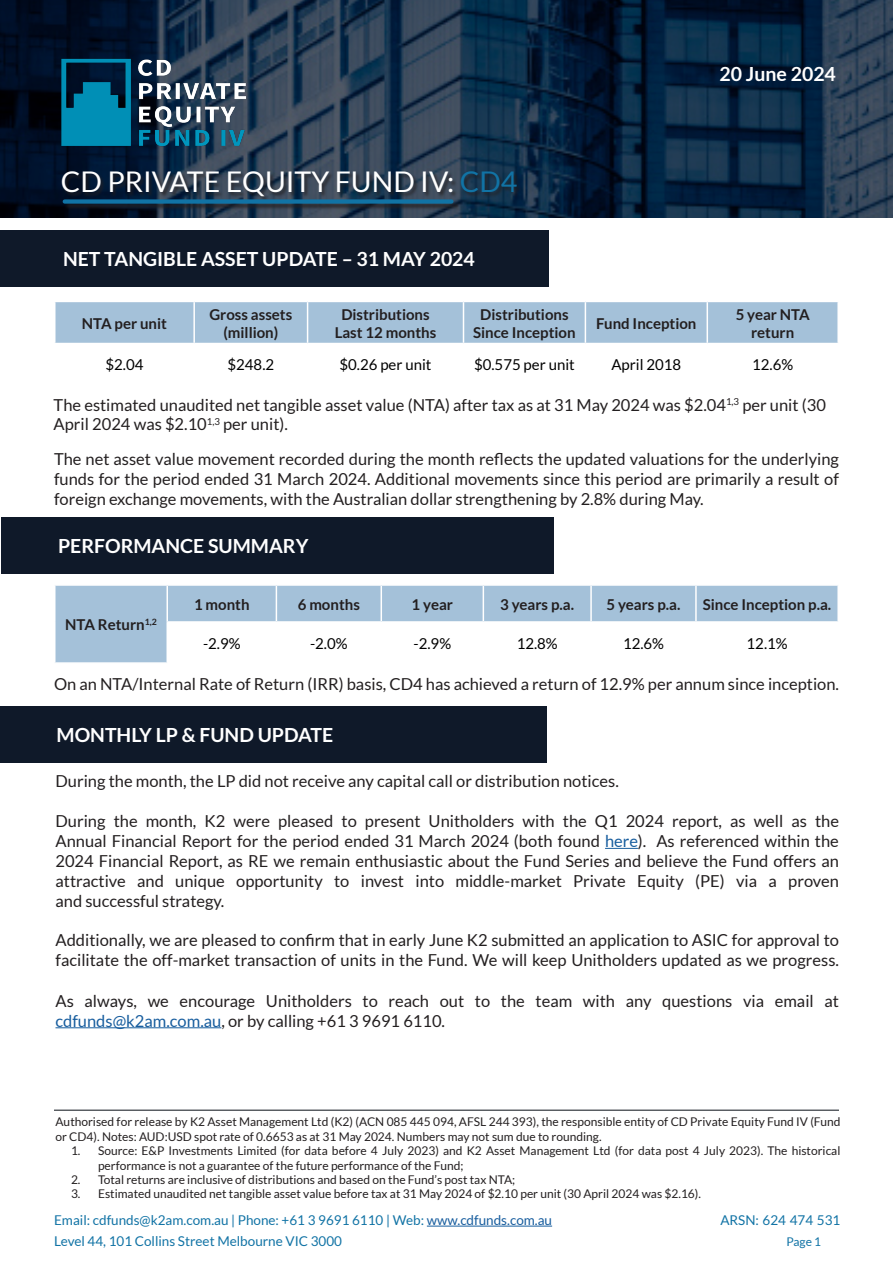
<style>
.page{position:relative;width:893px;height:1263px;background:#fff}
.page>*{position:absolute;margin:0;border:0;box-sizing:border-box;transform-origin:0 0}
.t1{font:28.5px "Lato";color:#fff}
.t2{font:700 19.5px "Lato";color:#fff}
.t3{font:16.5px/19.8px "Lato";color:#231f20}
.t4{font:700 15px/18px "Lato";color:#231f20;text-align:center}
.t5{font:15px "Lato";color:#000}
.t6{font:13.5px "Lato";color:#1173a5}
.t7{font:12px/14.4px "Lato";color:#231f20}
.t8{font:12px "Lato";color:#1173a5}
.s1{color:#1173a5}
.s2{color:#175d9e}
</style>
<div class="page">
<svg style="left:0;top:0;width:893px;height:218px;background:#122a42"></svg>
<div style="left:62px;top:172px;width:460px;height:30px;background:#231f20;opacity:.75"></div>
<div style="left:64px;top:201px;width:397px;height:10px;background:#231f20;opacity:.75"></div>
<div style="left:65px;top:199px;width:386px;height:5px;background:#1173a5"></div>
<div style="left:0;top:230px;width:548px;height:57px;background:#0f1929"></div>
<div style="left:56px;top:302px;width:781px;height:41px;background:#a4c1d9"></div>
<hr style="left:193px;top:302px;width:2px;height:41px;background:#fff">
<hr style="left:307px;top:302px;width:1px;height:41px;background:#fff">
<hr style="left:463px;top:302px;width:1px;height:41px;background:#fff">
<hr style="left:585px;top:302px;width:1px;height:41px;background:#fff">
<hr style="left:706px;top:302px;width:2px;height:41px;background:#fff">
<div style="left:2px;top:517px;width:552px;height:57px;background:#0f1929"></div>
<div style="left:56px;top:586px;width:781px;height:76px;background:#a4c1d9"></div>
<svg style="left:168px;top:623px;width:669px;height:39px"></svg>
<hr style="left:166px;top:586px;width:2px;height:35px;background:#fff">
<hr style="left:276px;top:586px;width:1px;height:35px;background:#fff">
<hr style="left:381px;top:586px;width:1px;height:35px;background:#fff">
<hr style="left:483px;top:586px;width:1px;height:35px;background:#fff">
<hr style="left:590px;top:586px;width:2px;height:35px;background:#fff">
<hr style="left:695px;top:586px;width:2px;height:35px;background:#fff">
<hr style="left:166px;top:621px;width:110px;height:2px;background:#fff">
<hr style="left:166px;top:623px;width:2px;height:39px;background:#fff">
<hr style="left:276px;top:621px;width:105px;height:2px;background:#fff">
<hr style="left:276px;top:623px;width:1px;height:39px;background:#fff">
<hr style="left:381px;top:621px;width:102px;height:2px;background:#fff">
<hr style="left:381px;top:623px;width:1px;height:39px;background:#fff">
<hr style="left:483px;top:621px;width:108px;height:2px;background:#fff">
<hr style="left:483px;top:623px;width:1px;height:39px;background:#fff">
<hr style="left:591px;top:621px;width:105px;height:2px;background:#fff">
<hr style="left:590px;top:623px;width:2px;height:39px;background:#fff">
<hr style="left:696px;top:621px;width:143px;height:2px;background:#fff">
<hr style="left:695px;top:623px;width:2px;height:39px;background:#fff">
<img style="left:57px;top:54px;width:209px;height:110px">
<hr style="left:427px;top:1226px;width:125px;height:1px;background:#175d9e">
<div style="left:0;top:706px;width:547px;height:57px;background:#0f1929"></div>
<hr style="left:605px;top:848px;width:33px;height:1px;background:#175d9e">
<hr style="left:56px;top:1027px;width:165px;height:1px;background:#175d9e">
<hr style="left:54px;top:1110px;width:785px;height:1px;background:#54595e">
<p class="t1" style="left:61px;top:166px;width:458px">CD PRIVATE EQUITY FUND IV: <span class="s1">CD4</span></p>
<p class="t2" style="left:63px;top:248px;width:413px">NET TANGIBLE ASSET UPDATE – 31 MAY 2024</p>
<p class="t2" style="left:719px;top:63px;width:118px">20 June 2024</p>
<p class="t4" style="left:82px;top:314px;width:87px">NTA per unit</p>
<p class="t4" style="left:209px;top:305px;width:84px">Gross assets (million)</p>
<p class="t4" style="left:335px;top:305px;width:103px">Distributions<br>Last 12 months</p>
<p class="t4" style="left:473px;top:305px;width:104px">Distributions<br>Since Inception</p>
<p class="t4" style="left:596px;top:314px;width:102px">Fund Inception</p>
<p class="t4" style="left:736px;top:305px;width:76px">5 year NTA return</p>
<p class="t5" style="left:105px;top:356px;width:39px">$2.04</p>
<p class="t5" style="left:228px;top:356px;width:48px">$248.2</p>
<p class="t5" style="left:339px;top:356px;width:94px">$0.26 per unit</p>
<p class="t5" style="left:474px;top:356px;width:102px">$0.575 per unit</p>
<p class="t5" style="left:611px;top:356px;width:71px">April 2018</p>
<p class="t5" style="left:752px;top:356px;width:43px">12.6%</p>
<p class="t3" style="left:54px;top:395px;width:774px">The estimated unaudited net tangible asset value (NTA) after tax as at 31 May 2024 was $2.04<sup>1,3</sup> per unit (30<br>April 2024 was $2.10<sup>1,3</sup> per unit).</p>
<p class="t3" style="left:54px;top:449px;width:786px;text-align:justify">The net asset value movement recorded during the month reflects the updated valuations for the underlying funds for the period ended 31 March 2024. Additional movements since this period are primarily a result of foreign exchange movements, with the Australian dollar strengthening by 2.8% during May.</p>
<p class="t2" style="left:58px;top:535px;width:252px">PERFORMANCE SUMMARY</p>
<p class="t4" style="left:194px;top:595px;width:57px">1 month</p>
<p class="t4" style="left:298px;top:595px;width:64px">6 months</p>
<p class="t4" style="left:412px;top:595px;width:43px">1 year</p>
<p class="t4" style="left:500px;top:595px;width:75px">3 years p.a.</p>
<p class="t4" style="left:607px;top:595px;width:75px">5 years p.a.</p>
<p class="t4" style="left:703px;top:595px;width:130px">Since Inception p.a.</p>
<p class="t5" style="left:203px;top:635px;width:39px">-2.9%</p>
<p class="t5" style="left:310px;top:635px;width:39px">-2.0%</p>
<p class="t5" style="left:414px;top:635px;width:39px">-2.9%</p>
<p class="t5" style="left:517px;top:635px;width:43px">12.8%</p>
<p class="t5" style="left:623px;top:635px;width:43px">12.6%</p>
<p class="t5" style="left:747px;top:635px;width:43px">12.1%</p>
<p class="t3" style="left:54px;top:674px;width:787px">On an NTA/Internal Rate of Return (IRR) basis, CD4 has achieved a return of 12.9% per annum since inception.</p>
<p class="t4" style="left:65px;top:615px;width:93px">NTA Return<sup>1,2</sup></p>
<p class="t2" style="left:57px;top:723px;width:278px">MONTHLY LP &amp; FUND UPDATE</p>
<p class="t3" style="left:56px;top:771px;width:565px">During the month, the LP did not receive any capital call or distribution notices.</p>
<p class="t3" style="left:56px;top:811px;width:785px;text-align:justify">During the month, K2 were pleased to present Unitholders with the Q1 2024 report, as well as the Annual Financial Report for the period ended 31 March 2024 (both found <span class="s2">here</span>). As referenced within the 2024 Financial Report, as RE we remain enthusiastic about the Fund Series and believe the Fund offers an attractive and unique opportunity to invest into middle-market Private Equity (PE) via a proven and successful strategy.</p>
<p class="t3" style="left:56px;top:930px;width:785px">Additionally, we are pleased to confirm that in early June K2 submitted an application to ASIC for approval to facilitate the off-market transaction of units in the Fund. We will keep Unitholders updated as we progress.</p>
<p class="t3" style="left:55px;top:991px;width:785px">As always, we encourage Unitholders to reach out to the team with any questions via email at <span class="s2">cdfunds@k2am.com.au</span>, or by calling +61 3 9691 6110.</p>
<p class="t7" style="left:56px;top:1115px;width:786px">Authorised for release by K2 Asset Management Ltd (K2) (ACN 085 445 094, AFSL 244 393), the responsible entity of CD Private Equity Fund IV (Fund or CD4). Notes: AUD:USD spot rate of 0.6653 as at 31 May 2024. Numbers may not sum due to rounding.</p>
<p class="t7" style="left:98px;top:1143px;width:744px;text-indent:-27px">1. Source: E&amp;P Investments Limited (for data before 4 July 2023) and K2 Asset Management Ltd (for data post 4 July 2023). The historical performance is not a guarantee of the future performance of the Fund;</p>
<p class="t7" style="left:71px;top:1172px;width:446px">2. Total returns are inclusive of distributions and based on the Fund’s post tax NTA;</p>
<p class="t7" style="left:71px;top:1187px;width:631px">3. Estimated unaudited net tangible asset value before tax at 31 May 2024 of $2.10 per unit (30 April 2024 was $2.16).</p>
<p class="t6" style="left:54px;top:1213px;width:499px">Email: cdfunds@k2am.com.au | Phone: +61 3 9691 6110 | Web: <span class="s2">www.cdfunds.com.au</span></p>
<p class="t6" style="left:720px;top:1213px;width:122px">ARSN: 624 474 531</p>
<p class="t6" style="left:54px;top:1234px;width:289px">Level 44, 101 Collins Street Melbourne VIC 3000</p>
<p class="t8" style="left:786px;top:1235px;width:36px">Page 1</p>
</div>
